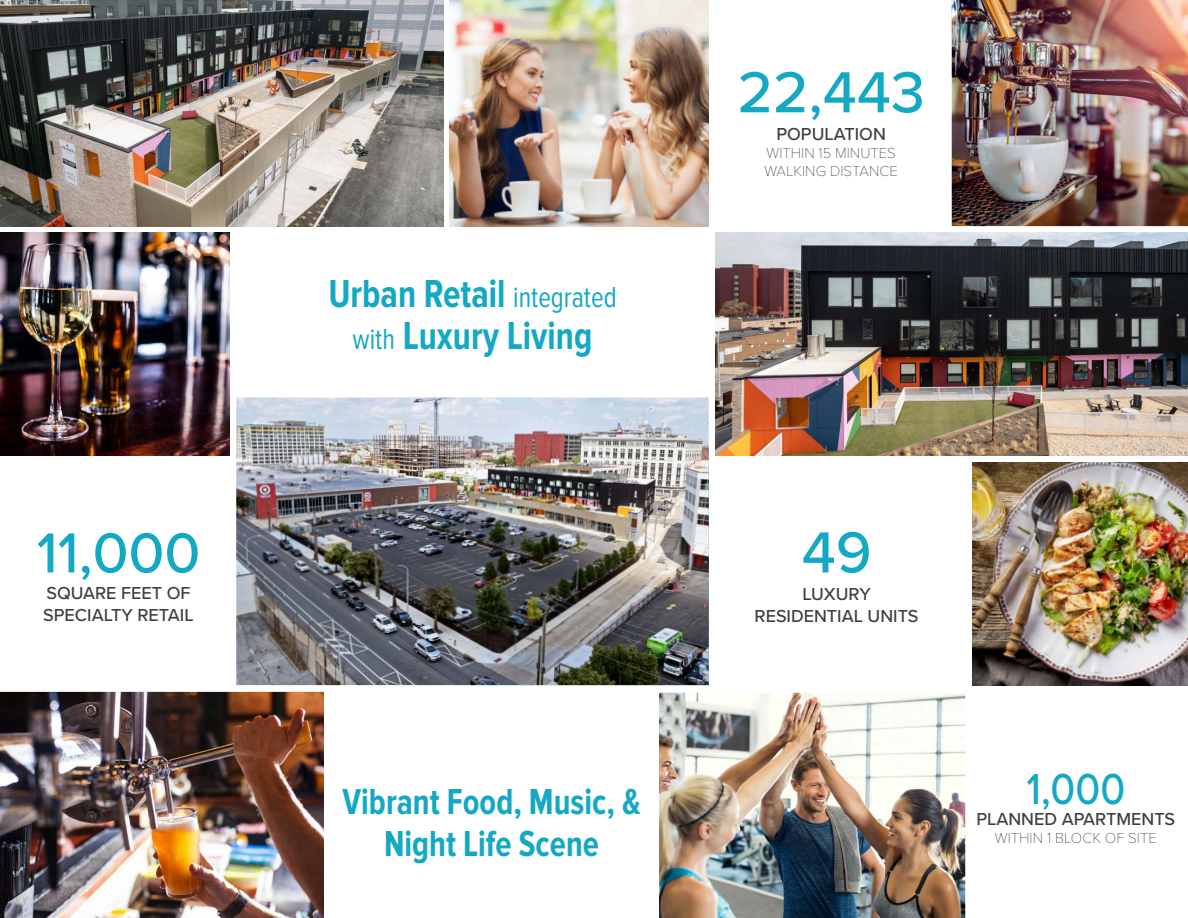
<style>
.page{position:relative;width:1188px;height:918px;background:#fff}
.page>*{position:absolute;margin:0;border:0;box-sizing:border-box;transform-origin:0 0}
.t1{font:500 60px "Proxima Nova";color:#13a8c3}
.t2{font:500 58.5px "Proxima Nova";color:#13a8c3}
.t3{font:500 45px "Proxima Nova";color:#13a8c3;scale:.9 1}
.t4{font:700 40.5px/42px "Proxima Nova Cond";color:#13a8c3;text-align:center;scale:.9 1}
.t5{font:700 37.5px/42px "Proxima Nova Cond";color:#13a8c3;text-align:center;scale:.9 1}
.t6{font:500 18px/21.6px "Proxima Nova";color:#3e3e3f}
.t7{font:100 15px/18px "Proxima Nova T";color:#3e3e3f}
.s1{font-weight:400;font-size:30px}
</style>
<div class="page">
<img style="left:716px;top:233px;width:472px;height:223px">
<img style="left:0;top:233px;width:230px;height:223px">
<img style="left:973px;top:463px;width:215px;height:223px">
<img style="left:0;top:0;width:444px;height:226px">
<img style="left:449px;top:0;width:260px;height:226px">
<img style="left:0;top:692px;width:324px;height:226px">
<img style="left:659px;top:693px;width:306px;height:225px">
<img style="left:952px;top:0;width:236px;height:226px">
<img style="left:236px;top:397px;width:473px;height:288px">
<h2 class="t2" style="left:37px;top:509px;width:165px">11,000</h2>
<p class="t6" style="left:43px;top:582px;width:152px">SQUARE FEET OF<br>SPECIALTY RETAIL</p>
<h3 class="t4" style="left:328px;top:274px;width:322px">Urban Retail <span class="s1">integrated with</span> Luxury Living</h3>
<h3 class="t5" style="left:343px;top:782px;width:332px">Vibrant Food, Music, &amp;<br>Night Life Scene</h3>
<h1 class="t1" style="left:738px;top:48px;width:189px">22,443</h1>
<p class="t6" style="left:776px;top:122px;width:111px">POPULATION</p>
<p class="t7" style="left:765px;top:143px;width:135px">WITHIN 15 MINUTES<br>WALKING DISTANCE</p>
<h1 class="t1" style="left:802px;top:508px;width:71px">49</h1>
<p class="t6" style="left:755px;top:583px;width:166px;text-align:center">LUXURY<br>RESIDENTIAL UNITS</p>
<h3 class="t3" style="left:1026px;top:755px;width:111px">1,000</h3>
<p class="t6" style="left:976px;top:808px;width:200px">PLANNED APARTMENTS</p>
<p class="t7" style="left:995px;top:828px;width:163px">WITHIN 1 BLOCK OF SITE</p>
</div>
